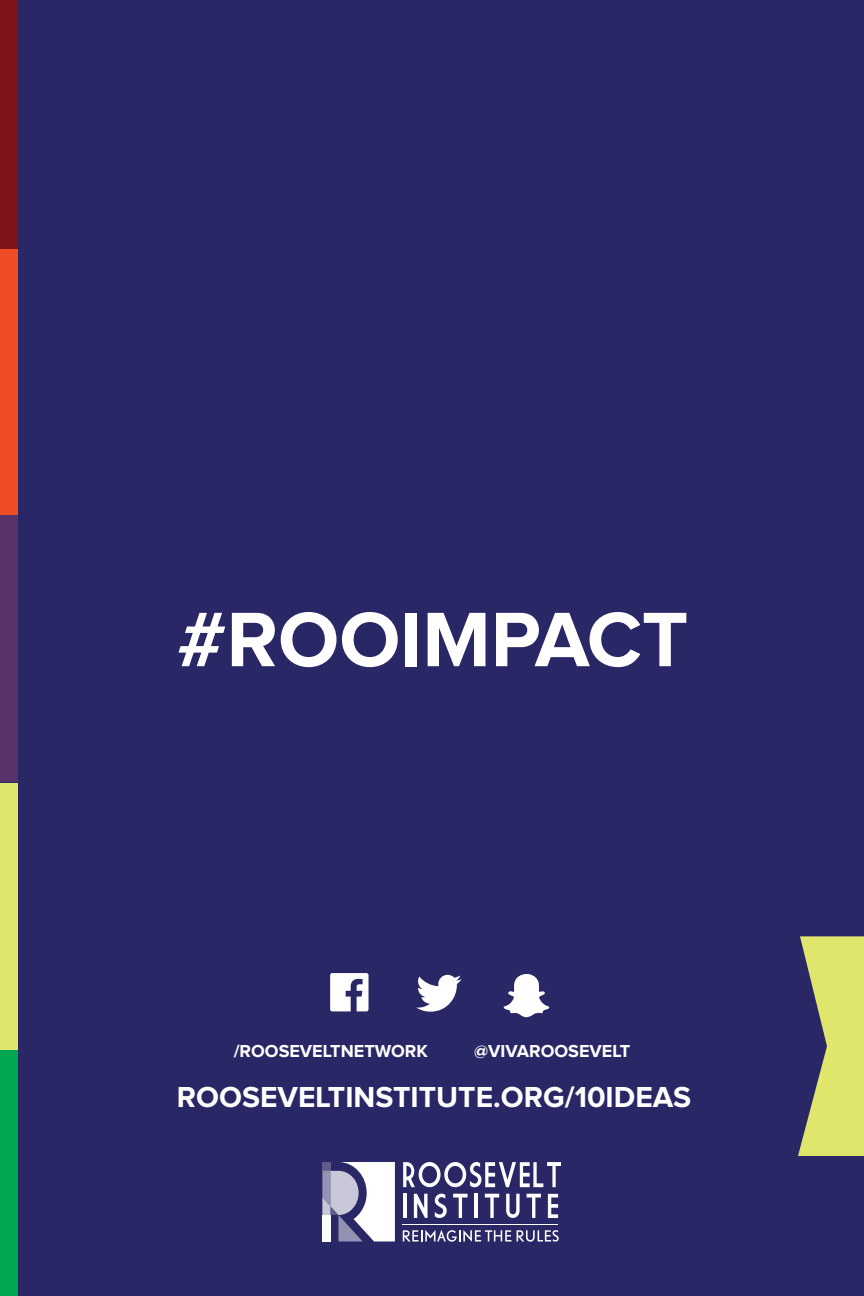
<style>
.page{position:relative;width:864px;height:1296px;background:#2a2766}
.page>*{position:absolute;margin:0;border:0;box-sizing:border-box;transform-origin:0 0}
.t1{font:700 80px "Proxima Nova";color:#fff}
.t2{font:700 30px "Proxima Nova";color:#fff}
.t3{font:700 18px "Proxima Nova";color:#fff}
</style>
<div class="page">
<svg style="left:322px;top:1162px;width:73px;height:79px"></svg>
<hr style="left:402px;top:1224px;width:156px;height:1px;background:#fff">
<svg style="left:403px;top:1230px;width:108px;height:12px"></svg>
<svg style="left:517px;top:1230px;width:42px;height:12px"></svg>
<hr style="left:403px;top:1194px;width:4px;height:24px;background:#fff">
<svg style="left:414px;top:1194px;width:14px;height:24px"></svg>
<svg style="left:435px;top:1194px;width:12px;height:24px"></svg>
<svg style="left:453px;top:1194px;width:15px;height:24px"></svg>
<hr style="left:475px;top:1194px;width:3px;height:24px;background:#fff">
<svg style="left:485px;top:1194px;width:14px;height:24px"></svg>
<svg style="left:506px;top:1194px;width:14px;height:24px"></svg>
<svg style="left:527px;top:1194px;width:14px;height:24px"></svg>
<svg style="left:548px;top:1194px;width:10px;height:24px"></svg>
<svg style="left:403px;top:1162px;width:158px;height:25px"></svg>
<svg style="left:798px;top:936px;width:66px;height:220px"></svg>
<div style="left:0;top:248px;width:18px;height:267px;background:#f04d27"></div>
<div style="left:0;top:1047px;width:18px;height:249px;background:#00a851"></div>
<div style="left:0;top:783px;width:18px;height:267px;background:#e0e56c"></div>
<div style="left:0;top:515px;width:18px;height:267px;background:#57326b"></div>
<div style="left:0;top:0;width:18px;height:249px;background:#7f131a"></div>
<svg style="left:416px;top:975px;width:46px;height:37px"></svg>
<svg style="left:330px;top:973px;width:39px;height:38px"></svg>
<svg style="left:504px;top:974px;width:45px;height:43px"></svg>
<h1 class="t1" style="left:177px;top:603px;width:513px">#ROOIMPACT</h1>
<p class="t3" style="left:234px;top:1042px;width:196px">/ROOSEVELTNETWORK</p>
<p class="t3" style="left:474px;top:1042px;width:158px">@VIVAROOSEVELT</p>
<h2 class="t2" style="left:177px;top:1083px;width:516px">ROOSEVELTINSTITUTE.ORG/10IDEAS</h2>
</div>
